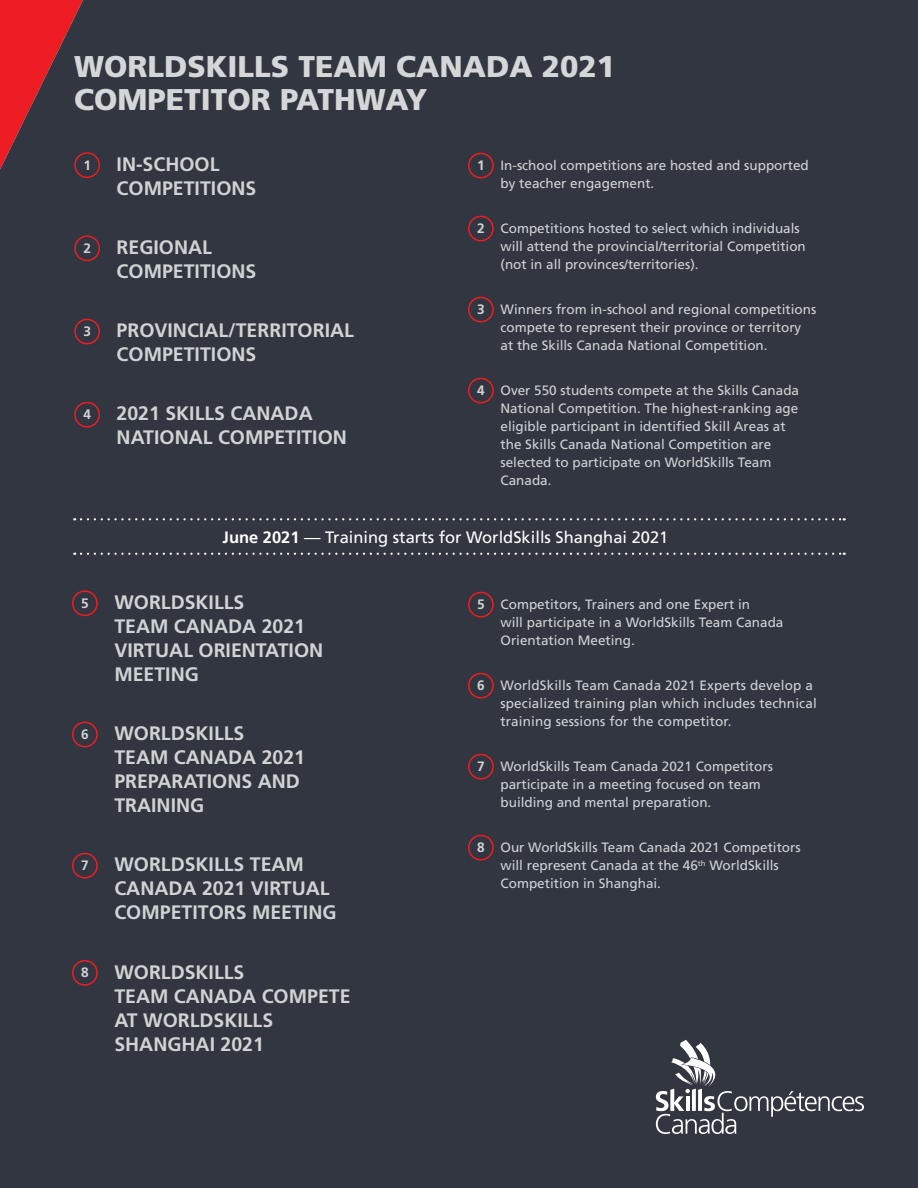
<style>
.page{position:relative;width:918px;height:1188px;background:#323640}
.page>*{position:absolute;margin:0;border:0;box-sizing:border-box;transform-origin:0 0}
.Title_20_22{font:900 30px/33px "Frutiger";color:#d5d6d8}
.Main_text{font:700 19.5px/24px "Frutiger";color:#d1d2d4}
.Main_text-2{font:16.5px "Frutiger";color:#fff}
.t1{font:700 13.65px "Frutiger";color:#d1d2d4}
.Main_text-3{font:13.5px/18px "Frutiger";color:#d1d2d4}
.s1{font-weight:700}
</style>
<div class="page">
<div style="left:74px;top:152px;width:26px;height:26px;border:2px solid #ee1d23;border-radius:50%"></div>
<div style="left:74px;top:235px;width:26px;height:26px;border:2px solid #ee1d23;border-radius:50%"></div>
<div style="left:74px;top:319px;width:26px;height:25px;border:2px solid #ee1d23;border-radius:50%"></div>
<div style="left:74px;top:402px;width:26px;height:26px;border:2px solid #ee1d23;border-radius:50%"></div>
<div style="left:468px;top:153px;width:26px;height:25px;border:2px solid #ee1d23;border-radius:50%"></div>
<div style="left:468px;top:216px;width:26px;height:25px;border:2px solid #ee1d23;border-radius:50%"></div>
<div style="left:468px;top:297px;width:26px;height:25px;border:2px solid #ee1d23;border-radius:50%"></div>
<div style="left:468px;top:378px;width:26px;height:25px;border:2px solid #ee1d23;border-radius:50%"></div>
<div style="left:468px;top:592px;width:26px;height:26px;border:2px solid #ee1d23;border-radius:50%"></div>
<div style="left:468px;top:673px;width:26px;height:26px;border:2px solid #ee1d23;border-radius:50%"></div>
<div style="left:468px;top:754px;width:26px;height:26px;border:2px solid #ee1d23;border-radius:50%"></div>
<div style="left:468px;top:835px;width:26px;height:26px;border:2px solid #ee1d23;border-radius:50%"></div>
<svg style="left:81px;top:518px;width:764px;height:2px;background:#63666e"></svg>
<svg style="left:81px;top:553px;width:764px;height:2px;background:#65686f"></svg>
<svg style="left:656px;top:1040px;width:208px;height:94px;background:#4c5059"></svg>
<div style="left:72px;top:590px;width:26px;height:26px;border:2px solid #ee1d23;border-radius:50%"></div>
<div style="left:72px;top:722px;width:26px;height:25px;border:2px solid #ee1d23;border-radius:50%"></div>
<div style="left:72px;top:853px;width:26px;height:26px;border:2px solid #ee1d23;border-radius:50%"></div>
<div style="left:72px;top:960px;width:26px;height:26px;border:2px solid #ee1d23;border-radius:50%"></div>
<p class="Title_20_22" style="left:74px;top:50px;width:543px">WORLDSKILLS TEAM CANADA 2021<br>COMPETITOR PATHWAY</p>
<p class="t1" style="left:83px;top:157px;width:9px">1</p>
<p class="Main_text" style="left:117px;top:152px;width:141px">IN-SCHOOL<br>COMPETITIONS</p>
<p class="t1" style="left:83px;top:240px;width:9px">2</p>
<p class="Main_text" style="left:117px;top:235px;width:141px">REGIONAL<br>COMPETITIONS</p>
<p class="t1" style="left:83px;top:323px;width:9px">3</p>
<p class="Main_text" style="left:117px;top:318px;width:239px">PROVINCIAL/TERRITORIAL<br>COMPETITIONS</p>
<p class="t1" style="left:83px;top:407px;width:9px">4</p>
<p class="Main_text" style="left:117px;top:402px;width:232px">2021 SKILLS CANADA<br>NATIONAL COMPETITION</p>
<p class="t1" style="left:477px;top:157px;width:9px">1</p>
<p class="Main_text-3" style="left:501px;top:156px;width:310px">In-school competitions are hosted and supported by teacher engagement.</p>
<p class="t1" style="left:477px;top:220px;width:9px">2</p>
<p class="Main_text-3" style="left:501px;top:219px;width:307px">Competitions hosted to select which individuals will attend the provincial/territorial Competition (not in all provinces/territories).</p>
<p class="t1" style="left:477px;top:301px;width:9px">3</p>
<p class="Main_text-3" style="left:501px;top:300px;width:317px">Winners from in-school and regional competitions compete to represent their province or territory at the Skills Canada National Competition.</p>
<p class="t1" style="left:477px;top:382px;width:9px">4</p>
<p class="Main_text-3" style="left:501px;top:381px;width:300px">Over 550 students compete at the Skills Canada National Competition. The highest-ranking age eligible participant in identified Skill Areas at the Skills Canada National Competition are selected to participate on WorldSkills Team Canada.</p>
<p class="Main_text-2" style="left:223px;top:527px;width:447px"><span class="s1">June 2021</span> — Training starts for WorldSkills Shanghai 2021</p>
<p class="t1" style="left:81px;top:595px;width:9px">5</p>
<p class="Main_text" style="left:114px;top:590px;width:210px">WORLDSKILLS<br>TEAM CANADA 2021<br>VIRTUAL ORIENTATION<br>MEETING</p>
<p class="t1" style="left:81px;top:726px;width:9px">6</p>
<p class="Main_text" style="left:114px;top:721px;width:192px">WORLDSKILLS<br>TEAM CANADA 2021<br>PREPARATIONS AND<br>TRAINING</p>
<p class="t1" style="left:81px;top:857px;width:9px">7</p>
<p class="Main_text" style="left:114px;top:852px;width:224px">WORLDSKILLS TEAM<br>CANADA 2021 VIRTUAL<br>COMPETITORS MEETING</p>
<p class="t1" style="left:81px;top:965px;width:9px">8</p>
<p class="Main_text" style="left:114px;top:960px;width:238px">WORLDSKILLS<br>TEAM CANADA COMPETE<br>AT WORLDSKILLS<br>SHANGHAI 2021</p>
<p class="t1" style="left:477px;top:596px;width:9px">5</p>
<p class="Main_text-3" style="left:501px;top:595px;width:284px">Competitors, Trainers and one Expert in<br>will participate in a WorldSkills Team Canada<br>Orientation Meeting.</p>
<p class="t1" style="left:477px;top:677px;width:9px">6</p>
<p class="Main_text-3" style="left:501px;top:676px;width:318px">WorldSkills Team Canada 2021 Experts develop a specialized training plan which includes technical training sessions for the competitor.</p>
<p class="t1" style="left:477px;top:758px;width:9px">7</p>
<p class="Main_text-3" style="left:501px;top:757px;width:274px">WorldSkills Team Canada 2021 Competitors participate in a meeting focused on team building and mental preparation.</p>
<p class="t1" style="left:477px;top:839px;width:9px">8</p>
<p class="Main_text-3" style="left:501px;top:838px;width:302px">Our WorldSkills Team Canada 2021 Competitors will represent Canada at the 46<sup>th</sup> WorldSkills<br>Competition in Shanghai.</p>
</div>
